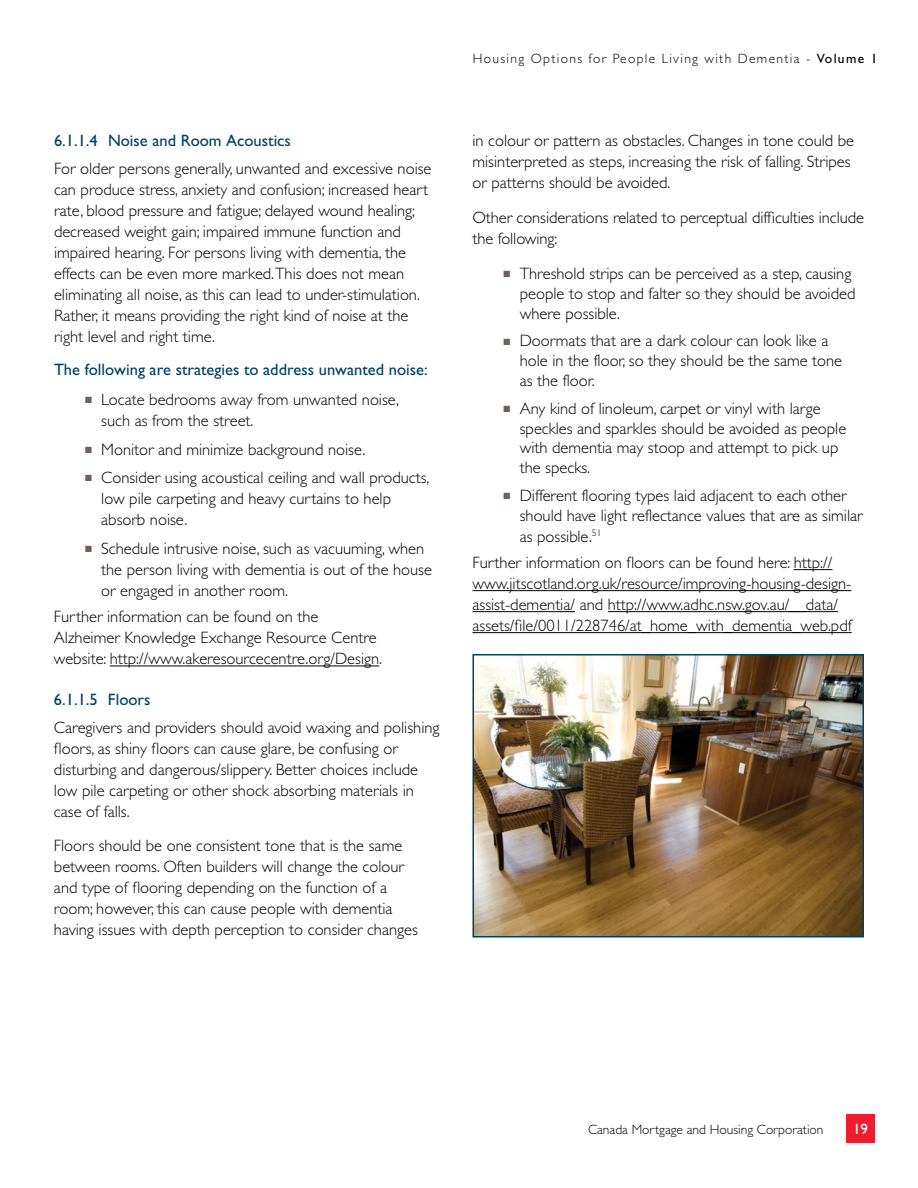
<style>
.page{position:relative;width:918px;height:1188px;background:#fff}
.page>*{position:absolute;margin:0;border:0;box-sizing:border-box;transform-origin:0 0}
.Body{font:300 16.5px/21px "Gill Sans Std";color:#000}
.Subhead4_H5{font:16.5px "Gill Sans Std";color:#004062}
.t1{font:15px "Gill Sans Std";color:#fff}
.t2{font:300 13.5px "Gill Sans Std";letter-spacing:.095em;color:#000}
.t3{font:300 13.5px "Gill Sans Std";color:#000}
.s1{color:#6e615d}
.s2{font-weight:400}
</style>
<div class="page">
<div style="left:846px;top:1115px;width:29px;height:28px;background:#ed1c2e"></div>
<hr style="left:110px;top:666px;width:269px;height:1px;background:#000">
<hr style="left:794px;top:569px;width:38px;height:1px;background:#000">
<hr style="left:472px;top:590px;width:379px;height:1px;background:#000">
<hr style="left:472px;top:611px;width:103px;height:1px;background:#000">
<hr style="left:608px;top:611px;width:230px;height:1px;background:#000">
<hr style="left:472px;top:632px;width:380px;height:1px;background:#000">
<img style="left:475px;top:657px;width:386px;height:278px">
<div style="left:472px;top:654px;width:392px;height:284px;border:2px solid #004062"></div>
<h5 class="Subhead4_H5" style="left:54px;top:131px;width:238px">6.1.1.4 Noise and Room Acoustics</h5>
<p class="Body" style="left:54px;top:158px;width:379px">For older persons generally, unwanted and excessive noise can produce stress, anxiety and confusion; increased heart rate, blood pressure and fatigue; delayed wound healing; decreased weight gain; impaired immune function and impaired hearing. For persons living with dementia, the effects can be even more marked.This does not mean eliminating all noise, as this can lead to under-stimulation.<br>Rather, it means providing the right kind of noise at the right level and right time.</p>
<h5 class="Subhead4_H5" style="left:54px;top:360px;width:375px">The following are strategies to address unwanted noise:</h5>
<p class="Body" style="left:101px;top:389px;width:299px;text-indent:-16px"><span class="s1">■</span> Locate bedrooms away from unwanted noise, such as from the street.</p>
<p class="Body" style="left:85px;top:439px;width:282px"><span class="s1">■</span> Monitor and minimize background noise.</p>
<p class="Body" style="left:101px;top:467px;width:330px;text-indent:-16px"><span class="s1">■</span> Consider using acoustical ceiling and wall products, low pile carpeting and heavy curtains to help absorb noise.</p>
<p class="Body" style="left:101px;top:538px;width:332px;text-indent:-16px"><span class="s1">■</span> Schedule intrusive noise, such as vacuuming, when the person living with dementia is out of the house or engaged in another room.</p>
<p class="Body" style="left:54px;top:606px;width:330px">Further information can be found on the<br>Alzheimer Knowledge Exchange Resource Centre website: http://www.akeresourcecentre.org/Design.</p>
<h5 class="Subhead4_H5" style="left:54px;top:690px;width:98px">6.1.1.5 Floors</h5>
<p class="Body" style="left:54px;top:717px;width:387px">Caregivers and providers should avoid waxing and polishing floors, as shiny floors can cause glare, be confusing or disturbing and dangerous/slippery. Better choices include low pile carpeting or other shock absorbing materials in case of falls.</p>
<p class="Body" style="left:54px;top:835px;width:365px">Floors should be one consistent tone that is the same between rooms. Often builders will change the colour and type of flooring depending on the function of a room; however, this can cause people with dementia having issues with depth perception to consider changes</p>
<p class="t2" style="left:473px;top:51px;width:406px">Housing Options for People Living with Dementia - <span class="s2">Volume 1</span></p>
<p class="Body" style="left:472px;top:130px;width:383px">in colour or pattern as obstacles. Changes in tone could be misinterpreted as steps, increasing the risk of falling. Stripes or patterns should be avoided.</p>
<p class="Body" style="left:472px;top:207px;width:393px">Other considerations related to perceptual difficulties include the following:</p>
<p class="Body" style="left:520px;top:264px;width:337px;line-height:20px;text-indent:-16px"><span class="s1">■</span> Threshold strips can be perceived as a step, causing people to stop and falter so they should be avoided where possible.</p>
<p class="Body" style="left:520px;top:331px;width:324px;line-height:20px;text-indent:-16px"><span class="s1">■</span> Doormats that are a dark colour can look like a hole in the floor, so they should be the same tone as the floor.</p>
<p class="Body" style="left:520px;top:398px;width:328px;line-height:20px;text-indent:-16px"><span class="s1">■</span> Any kind of linoleum, carpet or vinyl with large speckles and sparkles should be avoided as people with dementia may stoop and attempt to pick up the specks.</p>
<p class="Body" style="left:520px;top:485px;width:344px;line-height:20.4px;text-indent:-16px"><span class="s1">■</span> Different flooring types laid adjacent to each other should have light reflectance values that are as similar as possible.<sup>51</sup></p>
<p class="Body" style="left:472px;top:552px;width:381px">Further information on floors can be found here: http:// www.jitscotland.org.uk/resource/improving-housing-design&shy;assist-dementia/ and http://www.adhc.nsw.gov.au/__data/ assets/file/0011/228746/at_home_with_dementia_web.pdf</p>
<p class="t3" style="left:588px;top:1122px;width:237px">Canada Mortgage and Housing Corporation</p>
<p class="t1" style="left:853px;top:1120px;width:16px">19</p>
</div>
